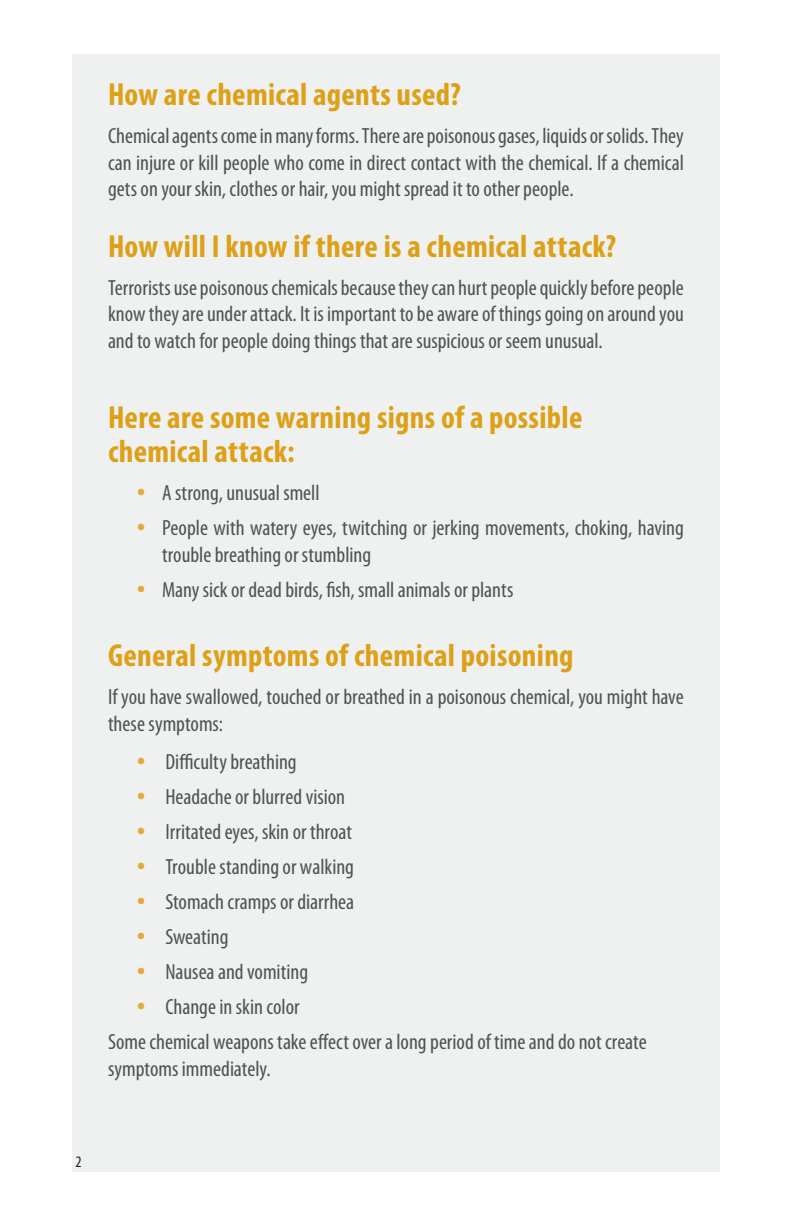
<style>
.page{position:relative;width:792px;height:1224px;background:#fff}
.page>*{position:absolute;margin:0;border:0;box-sizing:border-box;transform-origin:0 0}
.Headers{font:700 condensed 32px/34px "Myriad Pro";letter-spacing:.01em;color:#dda016}
.t1{font:700 condensed 30px/35px "Myriad Pro";color:#e2ac3d}
.Body_Copy{font:condensed 22px/26.4px "Myriad Pro";color:#4d5350;text-align:justify}
.bullets{font:condensed 22px/26.4px "Myriad Pro";color:#4d5350}
</style>
<div class="page">
<div style="left:72px;top:54px;width:648px;height:1118px;background:#eff1f1"></div>
<p class="Headers" style="left:108px;top:77px;width:354px">How are chemical agents used?</p>
<p class="Body_Copy" style="left:108px;top:123px;width:577px">Chemical agents come in many forms. There are poisonous gases, liquids or solids. They can injure or kill people who come in direct contact with the chemical. If a chemical gets on your skin, clothes or hair, you might spread it to other people.</p>
<p class="Headers" style="left:108px;top:228px;width:510px">How will I know if there is a chemical attack?</p>
<p class="Body_Copy" style="left:108px;top:274px;width:577px">Terrorists use poisonous chemicals because they can hurt people quickly before people know they are under attack. It is important to be aware of things going on around you and to watch for people doing things that are suspicious or seem unusual.</p>
<p class="Headers" style="left:108px;top:399px;width:476px">Here are some warning signs of a possible chemical attack:</p>
<p class="bullets" style="left:162px;top:479px;width:159px">A strong, unusual smell</p>
<p class="bullets" style="left:162px;top:515px;width:523px">People with watery eyes, twitching or jerking movements, choking, having trouble breathing or stumbling</p>
<p class="bullets" style="left:162px;top:576px;width:353px">Many sick or dead birds, fish, small animals or plants</p>
<h2 class="t1" style="left:137px;top:472px;width:10px">• •</h2>
<h2 class="t1" style="left:137px;top:569px;width:10px">•</h2>
<p class="Headers" style="left:108px;top:637px;width:467px">General symptoms of chemical poisoning</p>
<p class="Body_Copy" style="left:108px;top:683px;width:577px">If you have swallowed, touched or breathed in a poisonous chemical, you might have these symptoms:</p>
<p class="bullets" style="left:165px;top:748px;width:133px">Difficulty breathing</p>
<p class="bullets" style="left:165px;top:783px;width:181px">Headache or blurred vision</p>
<p class="bullets" style="left:165px;top:818px;width:188px">Irritated eyes, skin or throat</p>
<p class="bullets" style="left:165px;top:853px;width:190px">Trouble standing or walking</p>
<p class="bullets" style="left:165px;top:888px;width:190px">Stomach cramps or diarrhea</p>
<p class="bullets" style="left:165px;top:923px;width:65px">Sweating</p>
<p class="bullets" style="left:165px;top:958px;width:144px">Nausea and vomiting</p>
<p class="bullets" style="left:165px;top:993px;width:136px">Change in skin color</p>
<p class="Body_Copy" style="left:108px;top:1029px;width:540px">Some chemical weapons take effect over a long period of time and do not create</p>
<p class="Body_Copy" style="left:108px;top:1055px;width:164px">symptoms immediately.</p>
<h2 class="t1" style="left:137px;top:741px;width:10px;text-align:justify">• • • • • • • •</h2>
</div>
